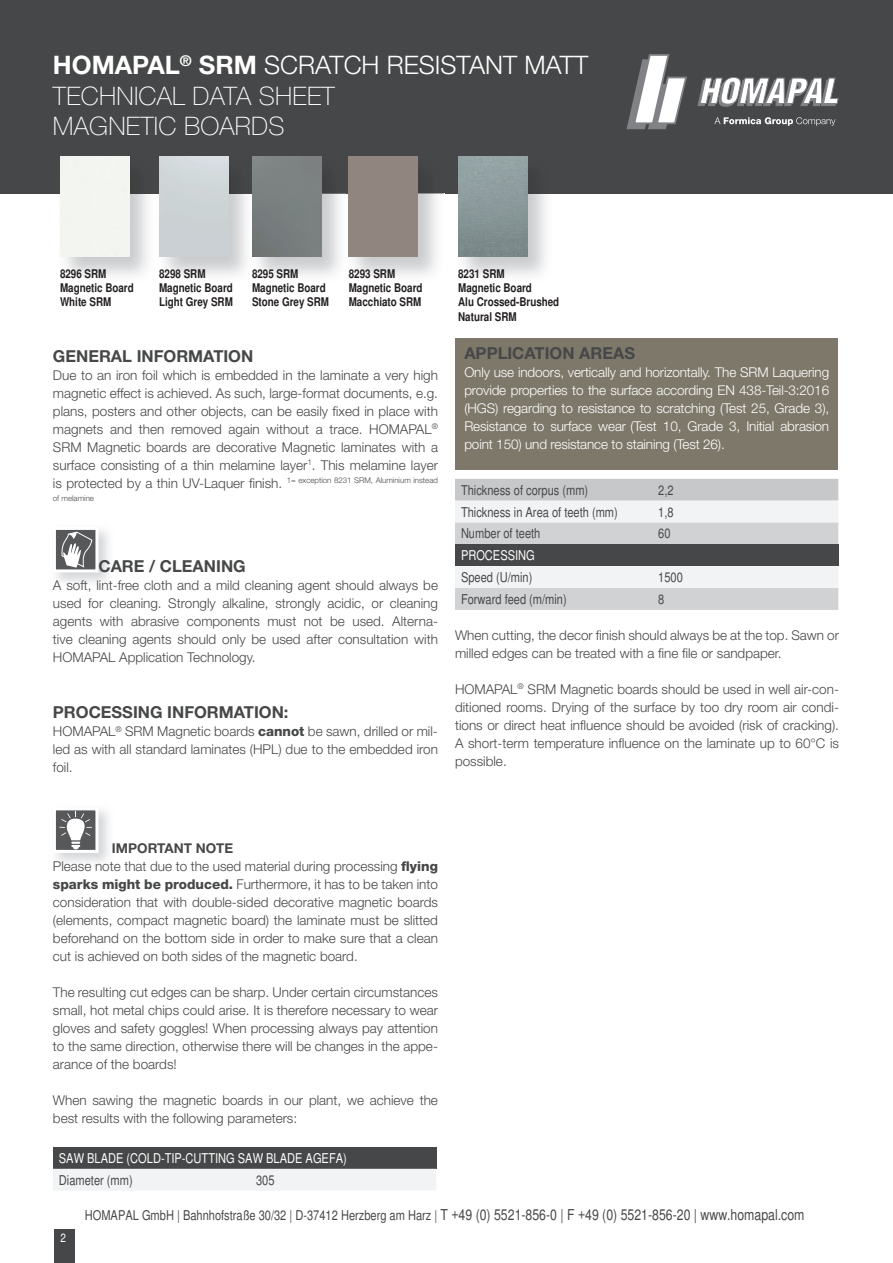
<style>
.page{position:relative;width:893px;height:1263px;background:#fff}
.page>*{position:absolute;margin:0;border:0;box-sizing:border-box;transform-origin:0 0}
.t1{font:100 25.5px/30.6px "Helvetica Neue";letter-spacing:.01em;color:#fff}
.t2{font:700 16.5px "Helvetica Neue";color:#464748}
.t3{font:300 13.5px/18px "Helvetica Neue";color:#464748;text-align:justify}
.t4{font:300 13.5px/18px "Helvetica Neue";letter-spacing:-.01em;color:#fff;text-align:justify}
.t5{font:condensed 13.5px "Helvetica";color:#464748}
.t6{font:condensed 13.5px "Helvetica";color:#fff}
.t7{font:700 condensed 12px/14.4px "Helvetica";color:#231f20}
.t8{font:condensed 12px "Helvetica";color:#fff}
.t9{font:300 7.8px "Helvetica Neue";color:#464748}
.s1{font-weight:700}
.s2{font-weight:300}
.s3{font-size:13.5px}
.s4{font-weight:800}
.s5{font-size:15px}
</style>
<div class="page">
<div style="left:54px;top:1229px;width:20px;height:34px;background:#464748"></div>
<div style="left:0;top:0;width:893px;height:193px;background:#464748"></div>
<svg style="left:697px;top:77px;width:142px;height:30px"></svg>
<svg style="left:626px;top:54px;width:61px;height:75px"></svg>
<svg style="left:714px;top:117px;width:121px;height:9px"></svg>
<svg style="left:455px;top:479px;width:383px;height:131px"></svg>
<div style="left:455px;top:544px;width:383px;height:22px;background:#464748"></div>
<img style="left:56px;top:530px;width:53px;height:53px">
<div style="left:54px;top:528px;width:43px;height:43px;background:#57585a"></div>
<svg style="left:61px;top:532px;width:32px;height:36px"></svg>
<div style="left:53px;top:527px;width:45px;height:45px;border:3px solid #fff"></div>
<img style="left:56px;top:810px;width:53px;height:53px">
<div style="left:54px;top:809px;width:43px;height:42px;background:#57585a"></div>
<svg style="left:59px;top:811px;width:33px;height:38px"></svg>
<div style="left:53px;top:807px;width:45px;height:46px;border:3px solid #fff"></div>
<div style="left:53px;top:1147px;width:383px;height:22px;background:#464748"></div>
<div style="left:53px;top:1169px;width:383px;height:21px;background:#f2f3f4"></div>
<img style="left:58px;top:156px;width:97px;height:120px">
<div style="left:60px;top:156px;width:69px;height:101px;background:#f3f5f1"></div>
<img style="left:157px;top:156px;width:287px;height:120px">
<img style="left:159px;top:156px;width:69px;height:101px">
<img style="left:250px;top:156px;width:4px;height:120px">
<img style="left:252px;top:156px;width:69px;height:101px">
<img style="left:346px;top:156px;width:1px;height:120px">
<div style="left:349px;top:156px;width:69px;height:101px;background:#91867f"></div>
<img style="left:456px;top:156px;width:97px;height:120px">
<img style="left:458px;top:156px;width:69px;height:101px">
<div style="left:455px;top:338px;width:383px;height:131px;background:#7e786a"></div>
<h1 class="t1" style="left:53px;top:50px;width:537px"><span class="s1">HOMAPAL</span><sup>®</sup> <span class="s1">SRM</span> <span class="s2">SCRATCH RESISTANT MATT<br></span>TECHNICAL DATA SHEET<br>MAGNETIC BOARDS</h1>
<p class="t7" style="left:60px;top:266px;width:75px">8296 SRM<br>Magnetic Board<br>White SRM</p>
<p class="t7" style="left:159px;top:266px;width:75px">8298 SRM<br>Magnetic Board<br>Light Grey SRM</p>
<p class="t7" style="left:252px;top:266px;width:79px">8295 SRM<br>Magnetic Board<br>Stone Grey SRM</p>
<p class="t7" style="left:349px;top:266px;width:75px">8293 SRM<br>Magnetic Board<br>Macchiato SRM</p>
<p class="t7" style="left:458px;top:266px;width:103px">8231 SRM<br>Magnetic Board<br>Alu Crossed-Brushed<br>Natural SRM</p>
<p class="t2" style="left:464px;top:343px;width:172px">APPLICATION AREAS</p>
<p class="t4" style="left:464px;top:363px;width:366px">Only use indoors, vertically and horizontally. The SRM Laquering provide properties to the surface according EN 438-Teil-3:2016 (HGS) regarding to resistance to scratching (Test 25, Grade 3), Resistance to surface wear (Test 10, Grade 3, Initial abrasion point 150) und resistance to staining (Test 26).</p>
<p class="t2" style="left:53px;top:345px;width:202px">GENERAL INFORMATION</p>
<p class="t3" style="left:53px;top:365px;width:387px">Due to an iron foil which is embedded in the laminate a very high magnetic effect is achieved. As such, large-format documents, e.g. plans, posters and other objects, can be easily fixed in place with magnets and then removed again without a trace. HOMAPAL<sup>® </sup>SRM Magnetic boards are decorative Magnetic laminates with a surface consisting of a thin melamine layer<sup>1</sup>. This melamine layer</p>
<p class="t9" style="left:53px;top:476px;width:387px"><span class="s3">is protected by a thin UV-Laquer finish.</span> 1= exception 8231 SRM, Aluminium instead</p>
<p class="t9" style="left:53px;top:494px;width:43px">of melamine</p>
<p class="t5" style="left:461px;top:482px;width:129px">Thickness of corpus (mm)</p>
<p class="t5" style="left:658px;top:482px;width:17px">2,2</p>
<p class="t5" style="left:461px;top:504px;width:158px">Thickness in Area of teeth (mm)</p>
<p class="t5" style="left:658px;top:504px;width:17px">1,8</p>
<p class="t5" style="left:461px;top:526px;width:81px">Number of teeth</p>
<p class="t5" style="left:658px;top:526px;width:14px">60</p>
<p class="t6" style="left:461px;top:547px;width:75px">PROCESSING</p>
<p class="t5" style="left:461px;top:569px;width:73px">Speed (U/min)</p>
<p class="t5" style="left:658px;top:569px;width:26px">1500</p>
<p class="t5" style="left:461px;top:591px;width:107px">Forward feed (m/min)</p>
<p class="t5" style="left:658px;top:591px;width:8px">8</p>
<p class="t3" style="left:455px;top:626px;width:385px">When cutting, the decor finish should always be at the top. Sawn or milled edges can be treated with a fine file or sandpaper.</p>
<p class="t3" style="left:455px;top:680px;width:385px">HOMAPAL<sup>®</sup> SRM Magnetic boards should be used in well air-con&shy;ditioned rooms. Drying of the surface by too dry room air condi&shy;tions or direct heat influence should be avoided (risk of cracking).<br>A short-term temperature influence on the laminate up to 60°C is possible.</p>
<p class="t2" style="left:98px;top:556px;width:149px">CARE / CLEANING</p>
<p class="t3" style="left:53px;top:576px;width:387px">A soft, lint-free cloth and a mild cleaning agent should always be used for cleaning. Strongly alkaline, strongly acidic, or cleaning agents with abrasive components must not be used. Alterna&shy;tive cleaning agents should only be used after consultation with HOMAPAL Application Technology.</p>
<p class="t2" style="left:53px;top:702px;width:237px">PROCESSING INFORMATION:</p>
<p class="t3" style="left:53px;top:722px;width:387px">HOMAPAL<sup>®</sup> SRM Magnetic boards <span class="s4">cannot</span> be sawn, drilled or mil&shy;led as with all standard laminates (HPL) due to the embedded iron foil.</p>
<p class="t3" style="left:53px;top:839px;width:387px;text-align:left;text-indent:59px"><span class="s1">IMPORTANT NOTE<br></span>Please note that due to the used material during processing <span class="s4">flying sparks might be produced.</span> Furthermore, it has to be taken into consideration that with double-sided decorative magnetic boards (elements, compact magnetic board) the laminate must be slitted beforehand on the bottom side in order to make sure that a clean cut is achieved on both sides of the magnetic board.</p>
<p class="t3" style="left:53px;top:983px;width:387px">The resulting cut edges can be sharp. Under certain circumstances small, hot metal chips could arise. It is therefore necessary to wear gloves and safety goggles! When processing always pay attention to the same direction, otherwise there will be changes in the appe&shy;arance of the boards!</p>
<p class="t3" style="left:53px;top:1091px;width:386px">When sawing the magnetic boards in our plant, we achieve the best results with the following parameters:</p>
<p class="t6" style="left:59px;top:1150px;width:289px">SAW BLADE (COLD-TIP-CUTTING SAW BLADE AGEFA)</p>
<p class="t5" style="left:59px;top:1172px;width:75px">Diameter (mm)</p>
<p class="t5" style="left:256px;top:1172px;width:20px">305</p>
<p class="t8" style="left:61px;top:1231px;width:7px">2</p>
<p class="t5" style="left:85px;top:1207px;width:721px">HOMAPAL GmbH | Bahnhofstraße 30/32 | D-37412 Herzberg am Harz | <span class="s5">T +49 (0) 5521-856-0 | F +49 (0) 5521-856-20 | www.homapal.com</span></p>
</div>
